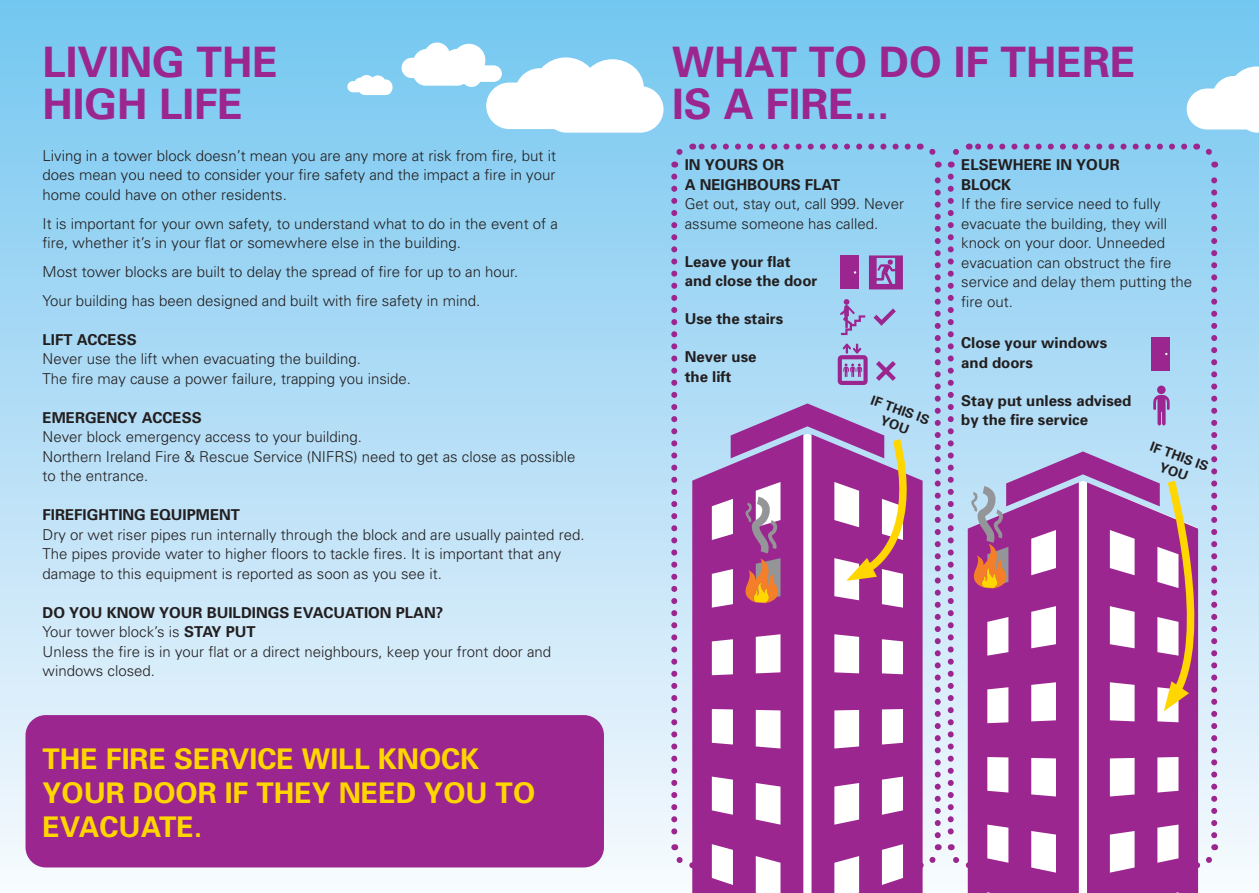
<style>
.page{position:relative;width:1259px;height:893px;background:#fff}
.page>*{position:absolute;margin:0;border:0;box-sizing:border-box;transform-origin:0 0}
.t1{font:700 42px/42px "Univers";color:#9c268f}
.t2{font:700 28.5px/34.2px "Univers";color:#ffd600}
.t3{font:300 15px/19.5px "Univers";color:#231f20}
.t4{font:700 15px/19.5px "Univers";color:#231f20}
.t5{font:700 13.2px/15.9px "Univers";color:#231f20;text-align:center}
.s1{font-weight:700}
</style>
<div class="page">
<div style="left:0;top:0;width:629px;height:893px;background:linear-gradient(to bottom,#74c6f0,#f8f9fd)"></div>
<div style="left:629px;top:0;width:630px;height:893px;background:linear-gradient(to bottom,#74c6f0,#f9fafe)"></div>
<svg style="left:811px;top:872px;width:111px;height:21px;fill:#9c268f"></svg>
<svg style="left:692px;top:872px;width:111px;height:21px;fill:#9c268f"></svg>
<div style="left:1087px;top:872px;width:111px;height:21px;background:#9c268f"></div>
<div style="left:967px;top:872px;width:111px;height:21px;background:#9c268f"></div>
<div style="left:28px;top:717px;width:574px;height:148px;background:#9c268f;border-radius:18px"></div>
<div style="left:26px;top:715px;width:578px;height:152px;border:4px solid #9c268f;border-radius:18px"></div>
<svg style="left:401px;top:43px;width:262px;height:90px"></svg>
<svg style="left:347px;top:75px;width:45px;height:20px"></svg>
<svg style="left:1186px;top:66px;width:73px;height:67px"></svg>
<svg style="left:668px;top:140px;width:552px;height:732px;background:#ae98cb"></svg>
<h1 class="t1" style="left:43px;top:40px;width:237px">LIVING THE<br>HIGH LIFE</h1>
<p class="t3" style="left:43px;top:145px;width:515px;text-align:justify">Living in a tower block doesn’t mean you are any more at risk from fire, but it does mean you need to consider your fire safety and the impact a fire in your home could have on other residents.</p>
<p class="t3" style="left:43px;top:213px;width:517px">It is important for your own safety, to understand what to do in the event of a fire, whether it’s in your flat or somewhere else in the building.</p>
<p class="t3" style="left:43px;top:257px;width:477px;line-height:28.7px">Most tower blocks are built to delay the spread of fire for up to an hour.<br>Your building has been designed and built with fire safety in mind.</p>
<p class="t4" style="left:43px;top:329px;width:96px">LIFT ACCESS</p>
<p class="t3" style="left:43px;top:349px;width:370px">Never use the lift when evacuating the building.<br>The fire may cause a power failure, trapping you inside.</p>
<p class="t4" style="left:43px;top:407px;width:161px">EMERGENCY ACCESS</p>
<p class="t3" style="left:43px;top:427px;width:534px">Never block emergency access to your building.<br>Northern Ireland Fire &amp; Rescue Service (NIFRS) need to get as close as possible to the entrance.</p>
<p class="t4" style="left:43px;top:504px;width:199px">FIREFIGHTING EQUIPMENT</p>
<p class="t3" style="left:43px;top:524px;width:543px">Dry or wet riser pipes run internally through the block and are usually painted red.<br>The pipes provide water to higher floors to tackle fires. It is important that any damage to this equipment is reported as soon as you see it.</p>
<p class="t3" style="left:43px;top:602px;width:510px"><span class="s1">DO YOU KNOW YOUR BUILDINGS EVACUATION PLAN?<br></span>Your tower block’s is <span class="s1">STAY PUT<br></span>Unless the fire is in your flat or a direct neighbours, keep your front door and windows closed.</p>
<h2 class="t2" style="left:43px;top:741px;width:494px">THE FIRE SERVICE WILL KNOCK<br>YOUR DOOR IF THEY NEED YOU TO<br>EVACUATE.</h2>
<h1 class="t1" style="left:672px;top:40px;width:465px">WHAT TO DO IF THERE<br>IS A FIRE...</h1>
<p class="t4" style="left:685px;top:155px;width:157px">IN YOURS OR<br>A NEIGHBOURS FLAT</p>
<p class="t3" style="left:685px;top:194px;width:221px">Get out, stay out, call 999. Never assume someone has called.</p>
<p class="t4" style="left:685px;top:251px;width:134px">Leave your flat and close the door</p>
<p class="t4" style="left:685px;top:309px;width:100px">Use the stairs</p>
<p class="t4" style="left:685px;top:347px;width:73px">Never use the lift</p>
<p class="t5" style="left:874px;top:391px;width:62px;rotate:20deg">IF THIS IS<br>YOU</p>
<p class="t4" style="left:961px;top:155px;width:160px">ELSEWHERE IN YOUR<br>BLOCK</p>
<p class="t3" style="left:961px;top:194px;width:232px">If the fire service need to fully evacuate the building, they will knock on your door. Unneeded evacuation can obstruct the fire service and delay them putting the fire out.</p>
<p class="t4" style="left:961px;top:333px;width:147px">Close your windows and doors</p>
<p class="t4" style="left:961px;top:390px;width:172px">Stay put unless advised by the fire service</p>
<p class="t5" style="left:1153px;top:438px;width:62px;rotate:20deg">IF THIS IS<br>YOU</p>
</div>
